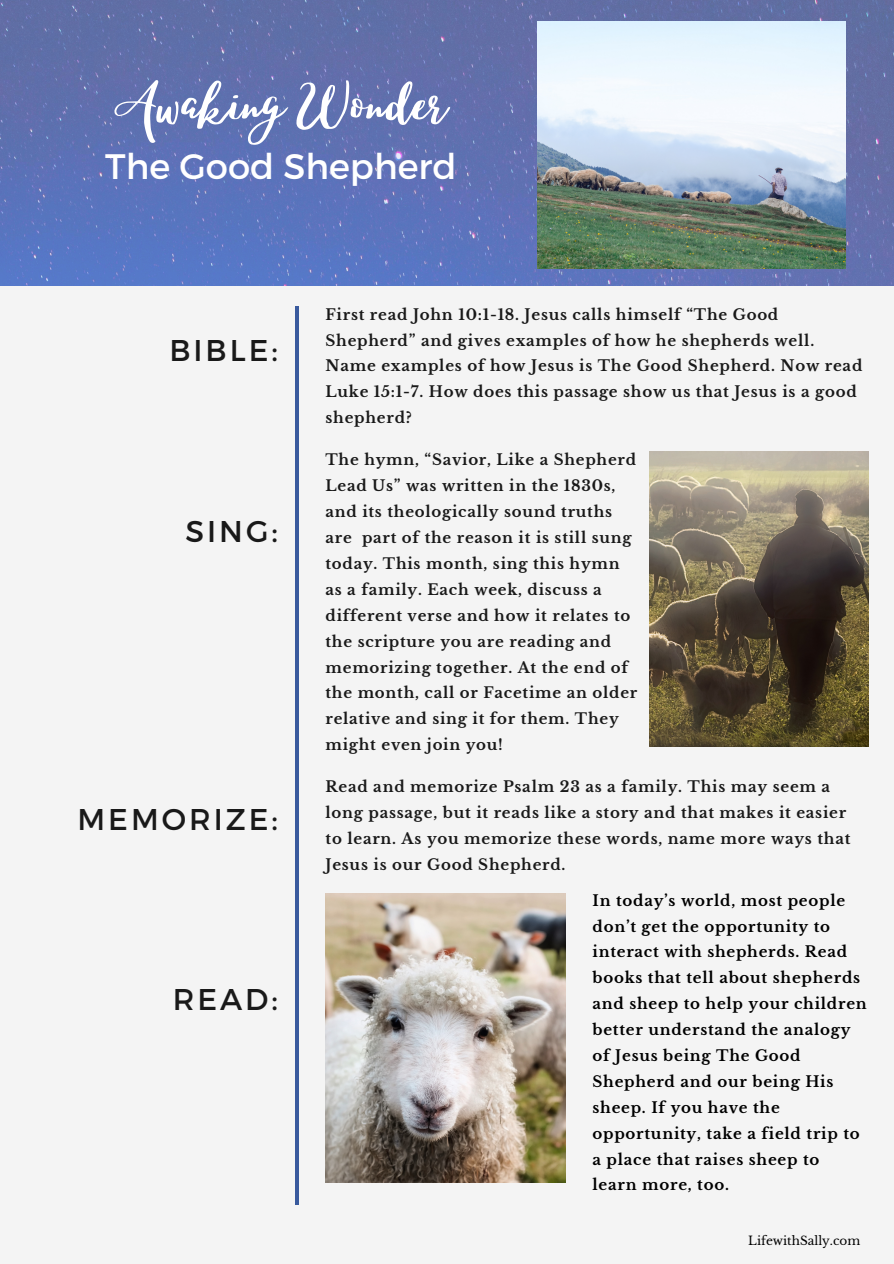
<style>
.page{position:relative;width:894px;height:1264px;background:#fff}
.page>*{position:absolute;margin:0;border:0;box-sizing:border-box;transform-origin:0 0}
.t1{font:70.8px "Lucky Dip Caitlin";color:#fff}
.t2{font:35.4px "Montserrat";color:#fff}
.t3{font:30px "Montserrat";letter-spacing:.1em;color:#191919}
.t4{font:700 15px/25.8px "Libre Baskerville";letter-spacing:.05em;color:#191919}
.t5{font:700 15px/25.8px "Libre Baskerville";letter-spacing:.05em;color:#000}
.t6{font:12px "Libre Baskerville";color:#000}
</style>
<div class="page">
<div style="left:0;top:0;width:893px;height:1263px;background:#f4f4f4"></div>
<img style="left:0;top:0;width:893px;height:286px">
<hr style="left:295px;top:306px;width:4px;height:898px;background:#395a9d">
<img style="left:325px;top:893px;width:240px;height:289px">
<img style="left:649px;top:452px;width:219px;height:294px">
<img style="left:537px;top:21px;width:308px;height:248px">
<h3 class="t1" style="left:114px;top:66px;width:334px">AwakingWonder</h3>
<h3 class="t2" style="left:105px;top:143px;width:353px">The Good Shepherd</h3>
<h1 class="t3" style="left:169px;top:331px;width:110px">BIBLE:</h1>
<h1 class="t3" style="left:185px;top:511px;width:94px">SING:</h1>
<h1 class="t3" style="left:77px;top:799px;width:202px">MEMORIZE:</h1>
<h1 class="t3" style="left:173px;top:979px;width:107px">READ:</h1>
<h3 class="t4" style="left:325px;top:301px;width:538px">First read John 10:1-18. Jesus calls himself “The Good Shepherd” and gives examples of how he shepherds well.<br>Name examples of how Jesus is The Good Shepherd. Now read Luke 15:1-7. How does this passage show us that Jesus is a good shepherd?</h3>
<p class="t4" style="left:325px;top:447px;width:313px">The hymn, “Savior, Like a Shepherd Lead Us” was written in the 1830s, and its theologically sound truths are part of the reason it is still sung today. This month, sing this hymn as a family. Each week, discuss a different verse and how it relates to the scripture you are reading and memorizing together. At the end of the month, call or Facetime an older relative and sing it for them. They might even join you!</p>
<p class="t4" style="left:325px;top:773px;width:526px">Read and memorize Psalm 23 as a family. This may seem a long passage, but it reads like a story and that makes it easier to learn. As you memorize these words, name more ways that Jesus is our Good Shepherd.</p>
<p class="t5" style="left:592px;top:887px;width:276px">In today’s world, most people don’t get the opportunity to interact with shepherds. Read books that tell about shepherds and sheep to help your children better understand the analogy of Jesus being The Good<br>Shepherd and our being His sheep. If you have the opportunity, take a field trip to a place that raises sheep to learn more, too.</p>
<h3 class="t6" style="left:748px;top:1233px;width:113px">LifewithSally.com</h3>
</div>
